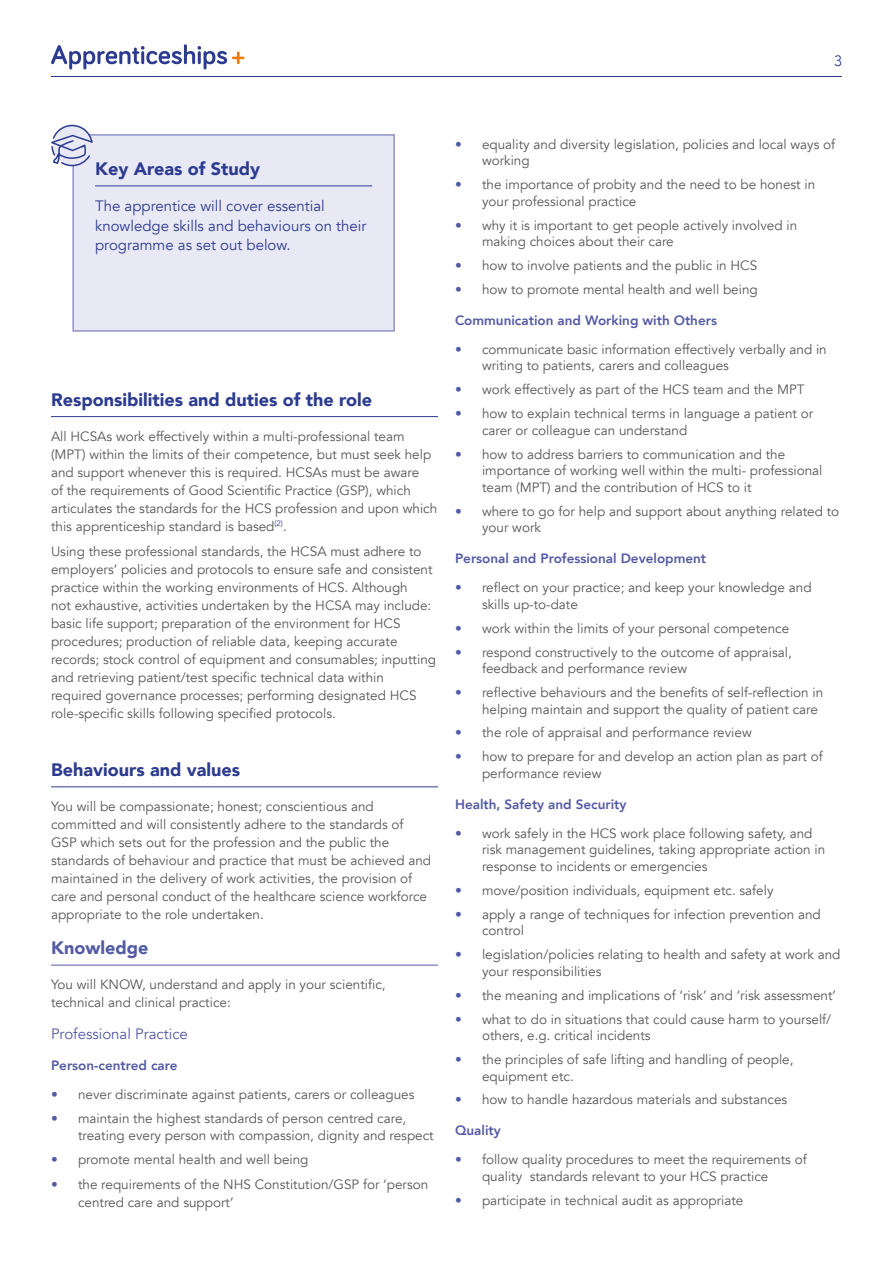
<style>
.page{position:relative;width:893px;height:1263px;background:#fff}
.page>*{position:absolute;margin:0;border:0;box-sizing:border-box;transform-origin:0 0}
.t1{font:900 18px "Avenir";color:#2c3b8f}
.t2{font:900 18px "Avenir";color:#535aa4}
.t3{font:15px/19.5px "Avenir";color:#2c3b8f}
.t4{font:15px "Avenir";color:#535aa4}
.t5{font:300 15px "Avenir";color:#2c3b8f}
.t6{font:13.5px/18px "Avenir";color:#575756}
.t7{font:800 13.5px "Avenir";color:#535aa4}
.s1{color:#535aa4}
</style>
<div class="page">
<hr style="left:51px;top:76px;width:791px;height:1px;background:#2c3b8f">
<div style="left:73px;top:135px;width:321px;height:196px;background:#e9e9f6"></div>
<hr style="left:95px;top:186px;width:277px;height:1px;background:#2c3b8f">
<div style="left:72px;top:134px;width:323px;height:198px;border:2px solid #9393c8"></div>
<svg style="left:51px;top:124px;width:43px;height:43px"></svg>
<hr style="left:51px;top:416px;width:387px;height:1px;background:#2c3b8f">
<hr style="left:51px;top:786px;width:387px;height:1px;background:#2c3b8f">
<hr style="left:51px;top:965px;width:387px;height:1px;background:#535aa4">
<svg style="left:51px;top:44px;width:193px;height:25px"></svg>
<p class="t5" style="left:834px;top:52px;width:9px">3</p>
<h1 class="t1" style="left:95px;top:153px;width:166px">Key Areas of Study</h1>
<p class="t3" style="left:95px;top:197px;width:273px">The apprentice will cover essential knowledge skills and behaviours on their programme as set out below.</p>
<h1 class="t1" style="left:51px;top:384px;width:322px">Responsibilities and duties of the role</h1>
<p class="t6" style="left:51px;top:427px;width:388px">All HCSAs work effectively within a multi-professional team (MPT) within the limits of their competence, but must seek help and support whenever this is required. HCSAs must be aware<br>of the requirements of Good Scientific Practice (GSP), which articulates the standards for the HCS profession and upon which this apprenticeship standard is based<sup>(2)</sup>.</p>
<p class="t6" style="left:51px;top:543px;width:387px">Using these professional standards, the HCSA must adhere to employers’ policies and protocols to ensure safe and consistent practice within the working environments of HCS. Although<br>not exhaustive, activities undertaken by the HCSA may include: basic life support; preparation of the environment for HCS procedures; production of reliable data, keeping accurate records; stock control of equipment and consumables; inputting and retrieving patient/test specific technical data within required governance processes; performing designated HCS role-specific skills following specified protocols.</p>
<h1 class="t1" style="left:51px;top:754px;width:191px">Behaviours and values</h1>
<p class="t6" style="left:51px;top:797px;width:382px">You will be compassionate; honest; conscientious and committed and will consistently adhere to the standards of GSP which sets out for the profession and the public the standards of behaviour and practice that must be achieved and maintained in the delivery of work activities, the provision of care and personal conduct of the healthcare science workforce appropriate to the role undertaken.</p>
<h1 class="t2" style="left:51px;top:932px;width:99px">Knowledge</h1>
<p class="t6" style="left:51px;top:976px;width:336px">You will KNOW, understand and apply in your scientific, technical and clinical practice:</p>
<p class="t4" style="left:51px;top:1025px;width:138px">Professional Practice</p>
<p class="t7" style="left:51px;top:1055px;width:128px">Person-centred care</p>
<p class="t6" style="left:51px;top:1086px;width:365px"><span class="s1">•</span> never discriminate against patients, carers or colleagues</p>
<p class="t6" style="left:78px;top:1111px;width:357px;line-height:16.5px;text-indent:-27px"><span class="s1">•</span> maintain the highest standards of person centred care, treating every person with compassion, dignity and respect</p>
<p class="t6" style="left:51px;top:1150px;width:259px"><span class="s1">•</span> promote mental health and well being</p>
<p class="t6" style="left:78px;top:1176px;width:352px;text-indent:-27px"><span class="s1">•</span> the requirements of the NHS Constitution/GSP for ‘person centred care and support’</p>
<p class="t6" style="left:482px;top:136px;width:355px;line-height:16.5px;text-indent:-27px"><span class="s1">•</span> equality and diversity legislation, policies and local ways of working</p>
<p class="t6" style="left:482px;top:176px;width:335px;line-height:16.5px;text-indent:-27px"><span class="s1">•</span> the importance of probity and the need to be honest in your professional practice</p>
<p class="t6" style="left:482px;top:217px;width:317px;line-height:16.5px;text-indent:-27px"><span class="s1">•</span> why it is important to get people actively involved in making choices about their care</p>
<p class="t6" style="left:455px;top:257px;width:304px"><span class="s1">•</span> how to involve patients and the public in HCS</p>
<p class="t6" style="left:455px;top:280px;width:304px"><span class="s1">•</span> how to promote mental health and well being</p>
<p class="t7" style="left:455px;top:309px;width:264px">Communication and Working with Others</p>
<p class="t6" style="left:482px;top:341px;width:346px;line-height:16.5px;text-indent:-27px"><span class="s1">•</span> communicate basic information effectively verbally and in writing to patients, carers and colleagues</p>
<p class="t6" style="left:455px;top:381px;width:351px"><span class="s1">•</span> work effectively as part of the HCS team and the MPT</p>
<p class="t6" style="left:482px;top:406px;width:333px;line-height:16.5px;text-indent:-27px"><span class="s1">•</span> how to explain technical terms in language a patient or carer or colleague can understand</p>
<p class="t6" style="left:482px;top:446px;width:342px;line-height:16.5px;text-indent:-27px"><span class="s1">•</span> how to address barriers to communication and the importance of working well within the multi- professional team (MPT) and the contribution of HCS to it</p>
<p class="t6" style="left:482px;top:503px;width:359px;line-height:16.5px;text-indent:-27px"><span class="s1">•</span> where to go for help and support about anything related to your work</p>
<p class="t7" style="left:455px;top:548px;width:253px">Personal and Professional Development</p>
<p class="t6" style="left:482px;top:579px;width:331px;line-height:16.5px;text-indent:-27px"><span class="s1">•</span> reflect on your practice; and keep your knowledge and skills up-to-date</p>
<p class="t6" style="left:455px;top:619px;width:336px"><span class="s1">•</span> work within the limits of your personal competence</p>
<p class="t6" style="left:482px;top:644px;width:311px;line-height:16.5px;text-indent:-27px"><span class="s1">•</span> respond constructively to the outcome of appraisal, feedback and performance review</p>
<p class="t6" style="left:482px;top:684px;width:343px;line-height:16.5px;text-indent:-27px"><span class="s1">•</span> reflective behaviours and the benefits of self-reflection in helping maintain and support the quality of patient care</p>
<p class="t6" style="left:455px;top:724px;width:298px"><span class="s1">•</span> the role of appraisal and performance review</p>
<p class="t6" style="left:482px;top:749px;width:342px;line-height:16.5px;text-indent:-27px"><span class="s1">•</span> how to prepare for and develop an action plan as part of performance review</p>
<p class="t7" style="left:455px;top:793px;width:173px">Health, Safety and Security</p>
<p class="t6" style="left:482px;top:825px;width:345px;line-height:16.5px;text-indent:-27px"><span class="s1">•</span> work safely in the HCS work place following safety, and risk management guidelines, taking appropriate action in response to incidents or emergencies</p>
<p class="t6" style="left:455px;top:881px;width:320px"><span class="s1">•</span> move/position individuals, equipment etc. safely</p>
<p class="t6" style="left:482px;top:906px;width:340px;line-height:16.5px;text-indent:-27px"><span class="s1">•</span> apply a range of techniques for infection prevention and control</p>
<p class="t6" style="left:482px;top:946px;width:360px;line-height:16.5px;text-indent:-27px"><span class="s1">•</span> legislation/policies relating to health and safety at work and your responsibilities</p>
<p class="t6" style="left:455px;top:986px;width:383px"><span class="s1">•</span> the meaning and implications of ‘risk’ and ‘risk assessment’</p>
<p class="t6" style="left:482px;top:1011px;width:351px;line-height:16.5px;text-indent:-27px"><span class="s1">•</span> what to do in situations that could cause harm to yourself/ others, e.g. critical incidents</p>
<p class="t6" style="left:482px;top:1051px;width:313px;line-height:16.5px;text-indent:-27px"><span class="s1">•</span> the principles of safe lifting and handling of people, equipment etc.</p>
<p class="t6" style="left:455px;top:1091px;width:334px"><span class="s1">•</span> how to handle hazardous materials and substances</p>
<p class="t7" style="left:455px;top:1120px;width:47px">Quality</p>
<p class="t6" style="left:482px;top:1152px;width:326px;line-height:16.5px;text-indent:-27px"><span class="s1">•</span> follow quality procedures to meet the requirements of quality standards relevant to your HCS practice</p>
<p class="t6" style="left:455px;top:1191px;width:290px"><span class="s1">•</span> participate in technical audit as appropriate</p>
</div>
